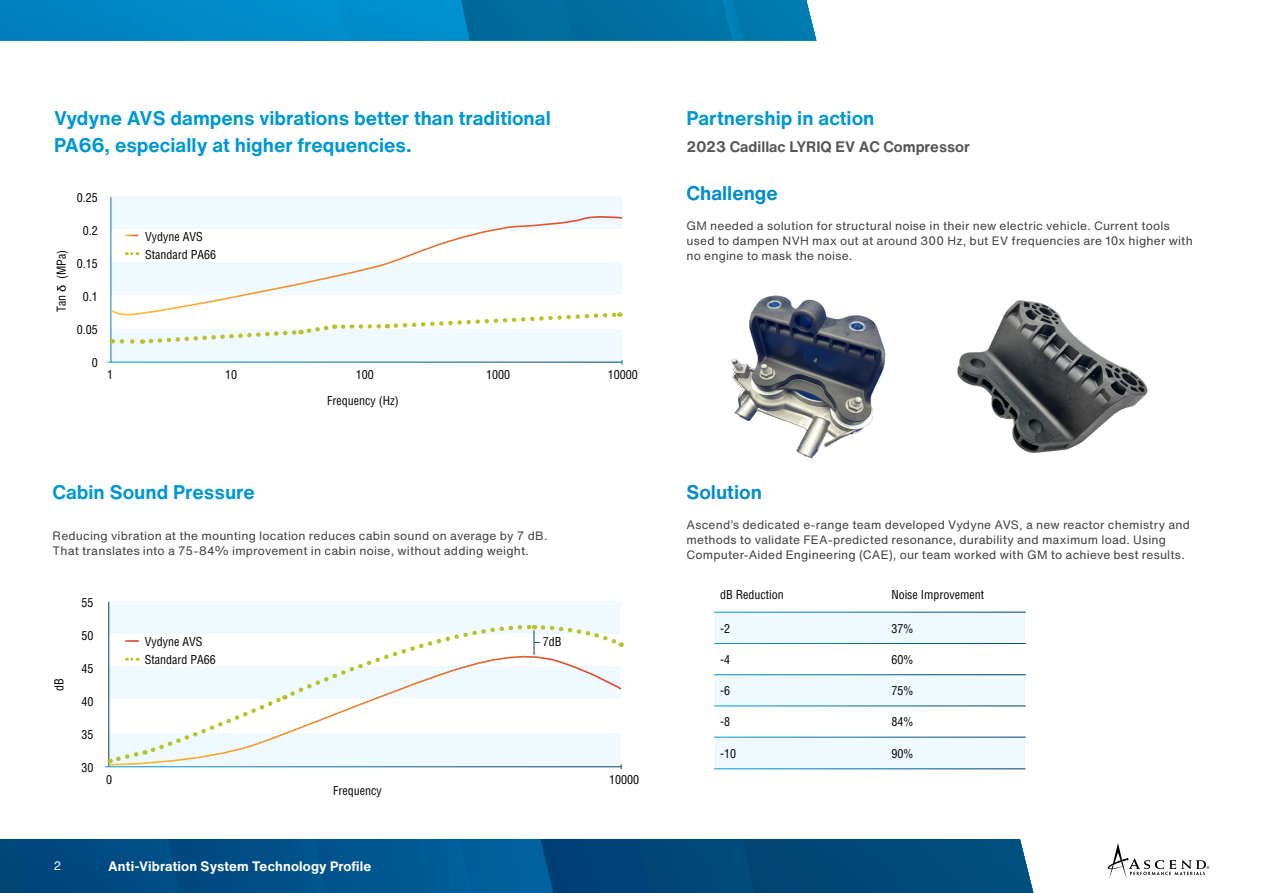
<style>
.page{position:relative;width:1263px;height:893px;background:#fff}
.page>*{position:absolute;margin:0;border:0;box-sizing:border-box;transform-origin:0 0}
.t1{font:700 19.5px/27px "Helvetica Now Text";color:#0098d2}
.t2{font:700 19.5px "Helvetica Now Text";color:#028ecc}
.t3{font:700 19.5px "Helvetica Now Text";color:#0a8dcb}
.t4{font:700 15px "Helvetica Now Text";color:#565659}
.t5{font:condensed 15px "Helvetica";color:#fff}
.t6{font:700 13.5px "Helvetica Now Text";letter-spacing:.01em;color:#fff}
.t7{font:12px/15px "Helvetica Now Text";letter-spacing:.015em;color:#414042}
.t8{font:condensed 12px/18.1px "Helvetica";color:#000}
.s1{font-family:"Univers";font-stretch:normal}
</style>
<div class="page">
<img style="left:0;top:839px;width:1033px;height:54px">
<img style="left:0;top:0;width:816px;height:40px">
<svg style="left:1108px;top:843px;width:101px;height:35px"></svg>
<div style="left:111px;top:329px;width:511px;height:32px;background:#eff9fe"></div>
<div style="left:111px;top:197px;width:511px;height:32px;background:#eff9fe"></div>
<hr style="left:111px;top:197px;width:1px;height:165px;background:#fff">
<svg style="left:110px;top:213px;width:513px;height:103px"></svg>
<svg style="left:122px;top:324px;width:213px;height:20px"></svg>
<svg style="left:343px;top:310px;width:277px;height:19px"></svg>
<svg style="left:126px;top:252px;width:12px;height:3px"></svg>
<svg style="left:125px;top:235px;width:13px;height:1px"></svg>
<div style="left:714px;top:612px;width:312px;height:31px;background:#eff9fe"></div>
<div style="left:714px;top:675px;width:312px;height:31px;background:#eff9fe"></div>
<div style="left:714px;top:737px;width:312px;height:32px;background:#eff9fe"></div>
<hr style="left:714px;top:612px;width:171px;height:1px;background:#fff">
<hr style="left:885px;top:612px;width:141px;height:1px;background:#fff">
<hr style="left:714px;top:737px;width:171px;height:1px;background:#fff">
<hr style="left:885px;top:737px;width:141px;height:1px;background:#fff">
<div style="left:108px;top:601px;width:513px;height:33px;background:#eff9fe"></div>
<hr style="left:109px;top:602px;width:1px;height:165px;background:#fff">
<svg style="left:110px;top:624px;width:513px;height:145px"></svg>
<img style="left:731px;top:295px;width:155px;height:164px">
<img style="left:957px;top:300px;width:191px;height:153px">
<h1 class="t1" style="left:54px;top:105px;width:498px">Vydyne AVS dampens vibrations better than traditional<br>PA66, especially at higher frequencies.</h1>
<p class="t8" style="left:52px;top:312px;width:63px;rotate:-90deg">Tan <span class="s1">δ</span> (MPa)</p>
<p class="t8" style="left:77px;top:188px;width:22px">0.25</p>
<p class="t8" style="left:83px;top:221px;width:16px">0.2</p>
<p class="t8" style="left:77px;top:255px;width:22px">0.15</p>
<p class="t8" style="left:83px;top:288px;width:16px">0.1</p>
<p class="t8" style="left:77px;top:321px;width:22px">0.05</p>
<p class="t8" style="left:92px;top:354px;width:7px">0</p>
<p class="t8" style="left:145px;top:227px;width:73px">Vydyne AVS<br>Standard PA66</p>
<p class="t8" style="left:107px;top:365px;width:7px">1</p>
<p class="t8" style="left:225px;top:365px;width:13px">10</p>
<p class="t8" style="left:356px;top:365px;width:19px">100</p>
<p class="t8" style="left:486px;top:365px;width:25px">1000</p>
<p class="t8" style="left:608px;top:365px;width:31px">10000</p>
<p class="t8" style="left:327px;top:391px;width:73px">Frequency (Hz)</p>
<h1 class="t1" style="left:53px;top:479px;width:204px">Cabin Sound Pressure</h1>
<p class="t7" style="left:53px;top:528px;width:496px">Reducing vibration at the mounting location reduces cabin sound on average by 7 dB.<br>That translates into a 75-84% improvement in cabin noise, without adding weight.</p>
<p class="t8" style="left:50px;top:691px;width:14px;rotate:-90deg">dB</p>
<p class="t8" style="left:82px;top:593px;width:13px">55</p>
<p class="t8" style="left:82px;top:626px;width:13px">50</p>
<p class="t8" style="left:82px;top:659px;width:13px">45</p>
<p class="t8" style="left:82px;top:692px;width:13px">40</p>
<p class="t8" style="left:82px;top:725px;width:13px">35</p>
<p class="t8" style="left:82px;top:758px;width:13px">30</p>
<p class="t8" style="left:145px;top:633px;width:73px">Vydyne AVS<br>Standard PA66</p>
<p class="t8" style="left:543px;top:633px;width:20px">7dB</p>
<p class="t8" style="left:106px;top:770px;width:7px">0</p>
<p class="t8" style="left:609px;top:770px;width:31px">10000</p>
<p class="t8" style="left:333px;top:781px;width:50px">Frequency</p>
<p class="t5" style="left:54px;top:858px;width:8px">2</p>
<p class="t6" style="left:108px;top:856px;width:265px">Anti-Vibration System Technology Profile</p>
<h1 class="t1" style="left:686px;top:105px;width:189px">Partnership in action</h1>
<p class="t4" style="left:686px;top:136px;width:285px">2023 Cadillac LYRIQ EV AC Compressor</p>
<h1 class="t2" style="left:686px;top:179px;width:93px">Challenge</h1>
<p class="t7" style="left:686px;top:218px;width:508px">GM needed a solution for structural noise in their new electric vehicle. Current tools used to dampen NVH max out at around 300 Hz, but EV frequencies are 10x higher with no engine to mask the noise.</p>
<h1 class="t3" style="left:686px;top:478px;width:77px">Solution</h1>
<p class="t7" style="left:686px;top:517px;width:505px">Ascend’s dedicated e-range team developed Vydyne AVS, a new reactor chemistry and methods to validate FEA-predicted resonance, durability and maximum load. Using<br>Computer-Aided Engineering (CAE), our team worked with GM to achieve best results.</p>
<p class="t8" style="left:720px;top:585px;width:65px">dB Reduction</p>
<p class="t8" style="left:891px;top:585px;width:94px">Noise Improvement</p>
<p class="t8" style="left:720px;top:619px;width:11px">-2</p>
<p class="t8" style="left:891px;top:619px;width:23px">37%</p>
<p class="t8" style="left:720px;top:650px;width:11px">-4</p>
<p class="t8" style="left:891px;top:650px;width:23px">60%</p>
<p class="t8" style="left:720px;top:682px;width:11px">-6</p>
<p class="t8" style="left:891px;top:682px;width:23px">75%</p>
<p class="t8" style="left:720px;top:713px;width:11px">-8</p>
<p class="t8" style="left:891px;top:713px;width:23px">84%</p>
<p class="t8" style="left:720px;top:744px;width:17px">-10</p>
<p class="t8" style="left:891px;top:744px;width:23px">90%</p>
</div>
